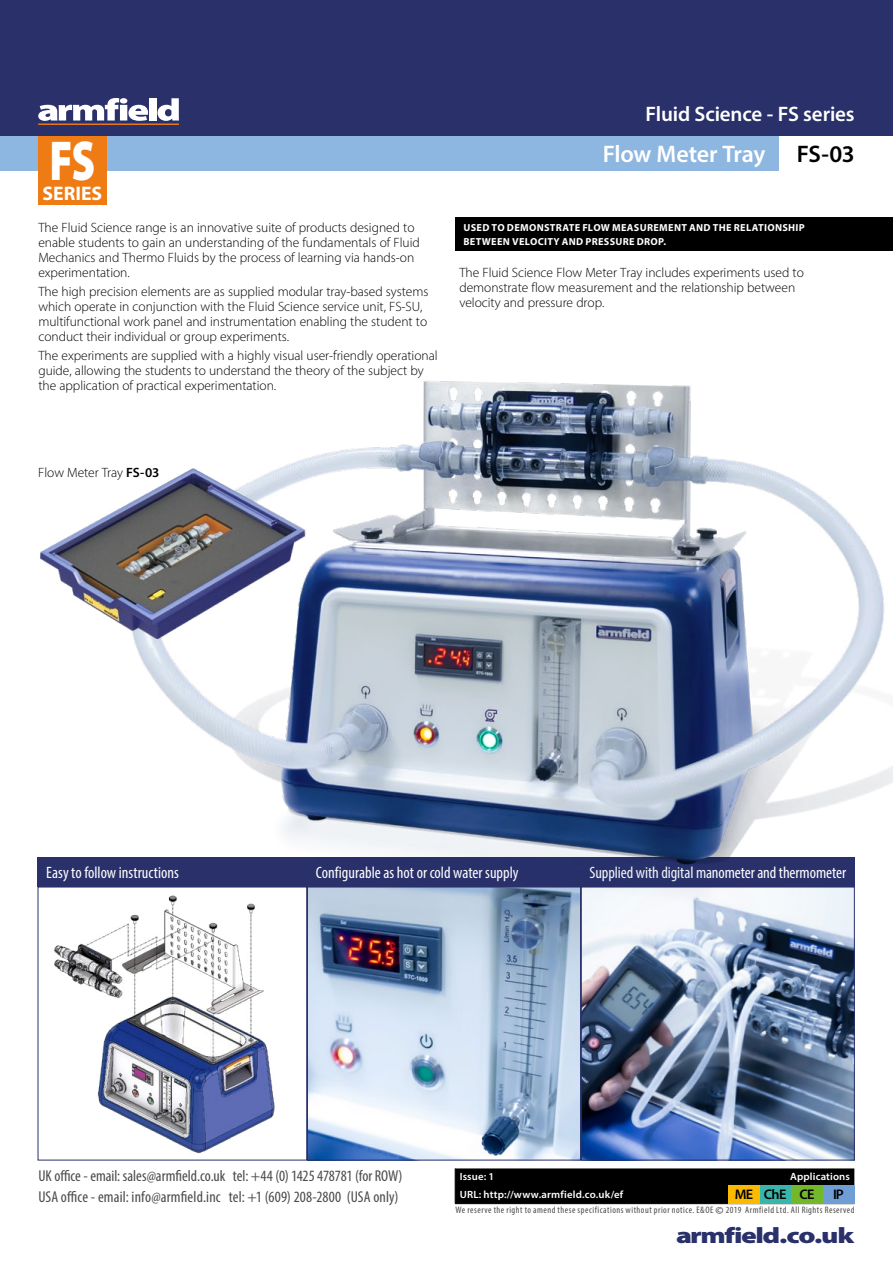
<style>
.page{position:relative;width:893px;height:1263px;background:#fff}
.page>*{position:absolute;margin:0;border:0;box-sizing:border-box;transform-origin:0 0}
.t1{font:900 56.55px "Myriad Pro";color:#fff;scale:.75 1}
.HeadingSOLID{font:600 24px "Myriad Pro";letter-spacing:-.01em;color:#fff}
.t2{font:600 24px "Myriad Pro";color:#000}
.t3{font:900 22.35px "Myriad Pro";letter-spacing:-.045em;color:#29306a;scale:1.3 1}
.t4{font:600 21px "Myriad Pro";letter-spacing:-.01em;color:#fff}
.t5{font:700 19.65px "Myriad Pro";color:#fff}
.HeadingSOLID-2{font:condensed 16.5px "Myriad Pro";color:#fff}
.t6{font:condensed 15.75px/20.9px "Myriad Pro";letter-spacing:.005em;color:#4a4a49}
.t7{font:600 13.95px "Myriad Pro";letter-spacing:-.055em;color:#000}
.BOX_text{font:300 13.5px/15px "Myriad Pro";letter-spacing:-.005em;color:#000}
.t8{font:600 10.5px "Myriad Pro";letter-spacing:.015em;color:#fff}
.t9{font:700 10.2px/13px "Myriad Pro";color:#fff}
.t10{font:condensed 9.45px "Myriad Pro";letter-spacing:.05em;color:#4a4a49}
.s1{font-weight:600}
.s2{font-weight:600;font-stretch:normal;font-size:10.8px}
</style>
<div class="page">
<div style="left:0;top:0;width:893px;height:136px;background:#29306a"></div>
<div style="left:455px;top:1168px;width:399px;height:35px;background:#000"></div>
<hr style="left:455px;top:1203px;width:263px;height:1px;background:#000">
<hr style="left:718px;top:1203px;width:136px;height:1px;background:#000">
<div style="left:728px;top:1185px;width:32px;height:18px;background:#fbba00"></div>
<div style="left:760px;top:1185px;width:31px;height:18px;background:#38b6ab"></div>
<div style="left:791px;top:1185px;width:32px;height:18px;background:#73b72b"></div>
<div style="left:823px;top:1185px;width:31px;height:18px;background:#6f9ed4"></div>
<div style="left:0;top:136px;width:778px;height:34px;background:#8db6e1"></div>
<img style="left:54px;top:924px;width:799px;height:234px">
<svg style="left:38px;top:98px;width:110px;height:23px"></svg>
<div style="left:149px;top:98px;width:7px;height:23px;background:#fff"></div>
<svg style="left:157px;top:98px;width:22px;height:23px"></svg>
<hr style="left:38px;top:123px;width:141px;height:2px;background:#ef7b10">
<div style="left:38px;top:136px;width:68px;height:68px;background:#ef7b14"></div>
<div style="left:455px;top:218px;width:438px;height:33px;background:#000"></div>
<div style="left:38px;top:857px;width:269px;height:30px;background:#29306a"></div>
<img style="left:117px;top:380px;width:776px;height:544px">
<img style="left:40px;top:455px;width:291px;height:200px">
<h1 class="t1" style="left:49px;top:123px;width:63px">FS</h1>
<h3 class="t5" style="left:43px;top:180px;width:61px">SERIES</h3>
<p class="BOX_text" style="left:38px;top:220px;width:383px">The Fluid Science range is an innovative suite of products designed to enable students to gain an understanding of the fundamentals of Fluid Mechanics and Thermo Fluids by the process of learning via hands-on experimentation.</p>
<p class="BOX_text" style="left:38px;top:284px;width:392px">The high precision elements are as supplied modular tray-based systems which operate in conjunction with the Fluid Science service unit, FS-SU, multifunctional work panel and instrumentation enabling the student to conduct their individual or group experiments.</p>
<p class="BOX_text" style="left:38px;top:348px;width:401px">The experiments are supplied with a highly visual user-friendly operational guide, allowing the students to understand the theory of the subject by the application of practical experimentation.</p>
<h3 class="t4" style="left:646px;top:100px;width:211px">Fluid Science - FS series</h3>
<p class="HeadingSOLID" style="left:603px;top:139px;width:164px">Flow Meter Tray</p>
<p class="t2" style="left:797px;top:138px;width:59px">FS-03</p>
<p class="t9" style="left:463px;top:221px;width:343px">USED TO DEMONSTRATE FLOW MEASUREMENT AND THE RELATIONSHIP<br>BETWEEN VELOCITY AND PRESSURE DROP.</p>
<p class="BOX_text" style="left:459px;top:265px;width:346px">The Fluid Science Flow Meter Tray includes experiments used to demonstrate flow measurement and the relationship between velocity and pressure drop.</p>
<p class="BOX_text" style="left:38px;top:465px;width:123px">Flow Meter Tray <span class="s1">FS-03</span></p>
<p class="HeadingSOLID-2" style="left:46px;top:862px;width:134px">Easy to follow instructions</p>
<p class="HeadingSOLID-2" style="left:316px;top:862px;width:204px">Configurable as hot or cold water supply</p>
<p class="HeadingSOLID-2" style="left:590px;top:862px;width:258px">Supplied with digital manometer and thermometer</p>
<p class="t6" style="left:38px;top:1165px;width:366px">UK office - email: sales@armfield.co.uk tel: +44 (0) 1425 478781 (for ROW)<br>USA office - email: info@armfield.inc tel: +1 (609) 208-2800 (USA only)</p>
<p class="t8" style="left:460px;top:1170px;width:36px">Issue: 1</p>
<p class="t8" style="left:790px;top:1170px;width:61px">Applications</p>
<p class="t8" style="left:460px;top:1187px;width:165px">URL: http://www.armfield.co.uk/ef</p>
<p class="t7" style="left:735px;top:1185px;width:81px">ME ChE CE</p>
<p class="t7" style="left:833px;top:1185px;width:12px">IP</p>
<h3 class="t3" style="left:676px;top:1220px;width:138px">armfield.co.uk</h3>
<p class="t10" style="left:455px;top:1204px;width:401px">We reserve the right to amend these specifications without prior notice. E&amp;OE <span class="s2">©</span> 2019 Armfield Ltd. All Rights Reserved</p>
</div>
